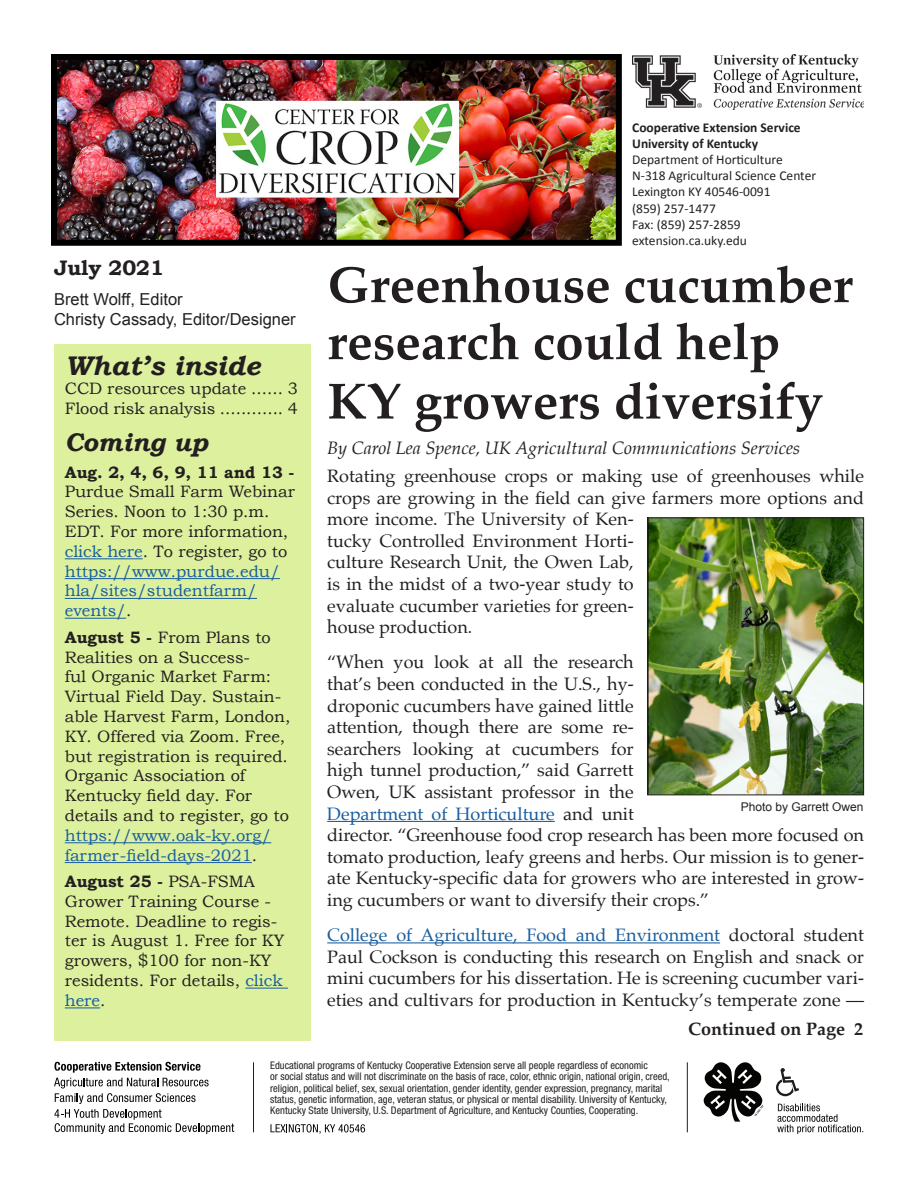
<style>
.page{position:relative;width:918px;height:1188px;background:#fff}
.page>*{position:absolute;margin:0;border:0;box-sizing:border-box;transform-origin:0 0}
.t1{font:700 51px/59.4px "Palatino";color:#231f20}
.t2{font:italic 700 27px "Bookman Old Style";color:#231f20}
.t3{font:italic 700 25.5px "Bookman Old Style";color:#231f20}
.t4{font:700 21px "Bookman Old Style";color:#231f20}
.t5{font:18px/21.6px "Palatino";color:#231f20}
.t6{font:italic 18px "Palatino";color:#231f20}
.t7{font:700 18px "Palatino";color:#231f20}
.t8{font:16.5px/19.8px "Bookman Old Style";color:#231f20}
.t9{font:16.5px "Arial";color:#231f20}
.t10{font:13.5px/16.2px "Calibri";color:#231f20}
.t11{font:12px "Arial";color:#231f20}
.t12{font:condensed 10.5px/11.2px "Helvetica Neue LT Std";color:#231f20}
.s1{font-weight:700}
.s2{color:#175d9e}
</style>
<div class="page">
<hr style="left:327px;top:821px;width:228px;height:1px;background:#175d9e">
<hr style="left:327px;top:942px;width:393px;height:1px;background:#175d9e">
<div style="left:54px;top:345px;width:257px;height:696px;background:#dcf09d"></div>
<hr style="left:65px;top:558px;width:78px;height:1px;background:#175d9e">
<hr style="left:65px;top:578px;width:215px;height:1px;background:#175d9e">
<hr style="left:65px;top:598px;width:192px;height:1px;background:#175d9e">
<hr style="left:65px;top:618px;width:61px;height:1px;background:#175d9e">
<hr style="left:65px;top:842px;width:206px;height:1px;background:#175d9e">
<hr style="left:65px;top:862px;width:187px;height:1px;background:#175d9e">
<hr style="left:245px;top:988px;width:43px;height:1px;background:#175d9e">
<hr style="left:65px;top:1007px;width:35px;height:1px;background:#175d9e">
<img style="left:632px;top:54px;width:232px;height:56px">
<img style="left:58px;top:61px;width:557px;height:178px">
<div style="left:51px;top:54px;width:571px;height:192px;border:6px solid #000"></div>
<div style="left:776px;top:1079px;width:19px;height:17px;border:2px solid #201d1e;border-radius:50%"></div>
<svg style="left:779px;top:1068px;width:20px;height:26px"></svg>
<svg style="left:54px;top:1062px;width:180px;height:72px"></svg>
<svg style="left:270px;top:1124px;width:95px;height:10px"></svg>
<svg style="left:777px;top:1104px;width:86px;height:30px"></svg>
<hr style="left:253px;top:1062px;width:1px;height:70px;background:#201d1e">
<hr style="left:687px;top:1062px;width:1px;height:70px;background:#201d1e">
<svg style="left:703px;top:1062px;width:60px;height:60px"></svg>
<img style="left:649px;top:520px;width:213px;height:273px">
<div style="left:647px;top:518px;width:217px;height:277px;border:1px solid #231f20"></div>
<p class="t4" style="left:54px;top:256px;width:112px">July 2021</p>
<p class="t9" style="left:54px;top:288px;width:130px">Brett Wolff, Editor</p>
<p class="t9" style="left:54px;top:308px;width:243px">Christy Cassady, Editor/Designer</p>
<p class="t2" style="left:65px;top:349px;width:197px">What’s inside</p>
<p class="t8" style="left:65px;top:379px;width:235px">CCD resources update ...... 3</p>
<p class="t8" style="left:65px;top:398px;width:235px">Flood risk analysis ............ 4</p>
<p class="t3" style="left:65px;top:427px;width:145px">Coming up</p>
<p class="t8" style="left:65px;top:462px;width:232px"><span class="s1">Aug. 2, 4, 6, 9, 11 and 13 -<br></span>Purdue Small Farm Webinar<br>Series. Noon to 1:30 p.m.<br>EDT. For more information, <span class="s2">click here</span>. To register, go to <span class="s2">https://www.purdue.edu/ hla/sites/studentfarm/ events/</span>.</p>
<p class="t8" style="left:65px;top:627px;width:227px"><span class="s1">August 5 -</span> From Plans to<br>Realities on a Success-<br>ful Organic Market Farm:<br>Virtual Field Day. Sustain&shy;able Harvest Farm, London,<br>KY. Offered via Zoom. Free, but registration is required.<br>Organic Association of<br>Kentucky field day. For details and to register, go to <span class="s2">https://www.oak-ky.org/ farmer-field-days-2021</span>.</p>
<p class="t8" style="left:65px;top:872px;width:221px"><span class="s1">August 25 -</span> PSA-FSMA<br>Grower Training Course -<br>Remote. Deadline to regis&shy;ter is August 1. Free for KY growers, $100 for non-KY residents. For details, <span class="s2">click here</span>.</p>
<p class="t10" style="left:632px;top:119px;width:185px"><span class="s1">Cooperative Extension Service<br>University of Kentucky<br></span>Department of Horticulture<br>N-318 Agricultural Science Center<br>Lexington KY 40546-0091<br>(859) 257-1477<br>Fax: (859) 257-2859 extension.ca.uky.edu</p>
<p class="t1" style="left:327px;top:254px;width:527px">Greenhouse cucumber</p>
<p class="t1" style="left:327px;top:311px;width:497px">research could help<br>KY growers diversify</p>
<p class="t6" style="left:327px;top:432px;width:475px">By Carol Lea Spence, UK Agricultural Communications Services</p>
<p class="t5" style="left:327px;top:465px;width:538px">Rotating greenhouse crops or making use of greenhouses while crops are growing in the field can give farmers more options and more income. The University of Ken-<br>tucky Controlled Environment Horti-<br>culture Research Unit, the Owen Lab,<br>is in the midst of a two-year study to<br>evaluate cucumber varieties for green-<br>house production.</p>
<p class="t5" style="left:327px;top:651px;width:538px">“When you look at all the research<br>that’s been conducted in the U.S., hy-<br>droponic cucumbers have gained little<br>attention, though there are some re-<br>searchers looking at cucumbers for<br>high tunnel production,” said Garrett<br>Owen, UK assistant professor in the<br><span class="s2">Department of Horticulture</span> and unit<br>director. “Greenhouse food crop research has been more focused on tomato production, leafy greens and herbs. Our mission is to gener&shy;ate Kentucky-specific data for growers who are interested in grow&shy;ing cucumbers or want to diversify their crops.”</p>
<p class="t5" style="left:327px;top:924px;width:538px;text-align:justify"><span class="s2">College of Agriculture, Food and Environment</span> doctoral student Paul Cockson is conducting this research on English and snack or mini cucumbers for his dissertation. He is screening cucumber vari&shy;eties and cultivars for production in Kentucky’s temperate zone —</p>
<p class="t11" style="left:741px;top:799px;width:124px">Photo by Garrett Owen</p>
<p class="t7" style="left:688px;top:1014px;width:176px">Continued on Page 2</p>
<p class="t12" style="left:270px;top:1060px;width:401px">Educational programs of Kentucky Cooperative Extension serve all people regardless of economic<br>or social status and will not discriminate on the basis of race, color, ethnic origin, national origin, creed, religion, political belief, sex, sexual orientation, gender identity, gender expression, pregnancy, marital status, genetic information, age, veteran status, or physical or mental disability. University of Kentucky, Kentucky State University, U.S. Department of Agriculture, and Kentucky Counties, Cooperating.</p>
</div>
